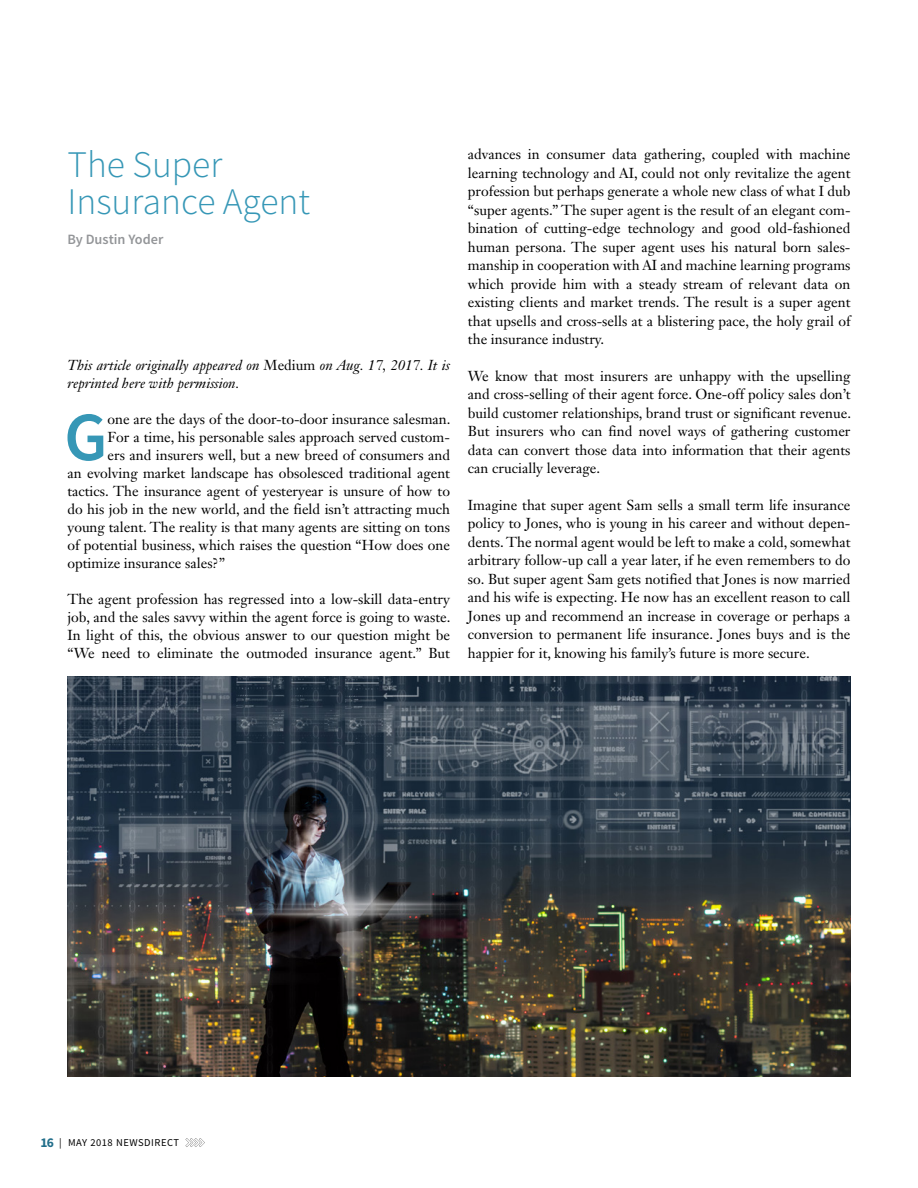
<style>
.page{position:relative;width:918px;height:1188px;background:#fff}
.page>*{position:absolute;margin:0;border:0;box-sizing:border-box;transform-origin:0 0}
.t1{font:600 69.3px "Source Sans Pro";color:#3697b6}
.t2{font:300 37.5px/37.5px "Source Sans Pro";color:#3697b6}
.t3{font:14.25px/18.5px "Janson Text LT Std";color:#000;text-align:justify}
.t4{font:italic 14.25px/18px "Janson Text LT Std";color:#000}
.t5{font:600 14.25px "Source Sans Pro";color:#939598}
.t6{font:10.5px "Source Sans Pro";letter-spacing:.05em;color:#000}
.s1{font-style:normal}
.s2{font-weight:700;font-size:13.5px;color:#216e8a}
</style>
<div class="page">
<svg style="left:185px;top:1138px;width:20px;height:9px"></svg>
<img style="left:68px;top:676px;width:782px;height:401px">
<h2 class="t2" style="left:68px;top:146px;width:244px">The Super<br>Insurance Agent</h2>
<p class="t5" style="left:68px;top:230px;width:97px">By Dustin Yoder</p>
<p class="t4" style="left:68px;top:356px;width:384px">This article originally appeared on <span class="s1">Medium</span> on Aug. 17, 2017. It is reprinted here with permission.</p>
<h1 class="t1" style="left:64px;top:393px;width:45px">G</h1>
<p class="t3" style="left:108px;top:410px;width:344px">one are the days of the door-to-door insurance salesman.</p>
<p class="t3" style="left:108px;top:428px;width:344px">For a time, his personable sales approach served custom-</p>
<p class="t3" style="left:108px;top:446px;width:344px">ers and insurers well, but a new breed of consumers and</p>
<p class="t3" style="left:68px;top:464px;width:384px">an evolving market landscape has obsolesced traditional agent</p>
<p class="t3" style="left:68px;top:482px;width:384px">tactics. The insurance agent of yesteryear is unsure of how to</p>
<p class="t3" style="left:68px;top:500px;width:384px">do his job in the new world, and the field isn’t attracting much</p>
<p class="t3" style="left:68px;top:518px;width:384px">young talent. The reality is that many agents are sitting on tons</p>
<p class="t3" style="left:68px;top:536px;width:384px">of potential business, which raises the question “How does one</p>
<p class="t3" style="left:68px;top:554px;width:159px">optimize insurance sales?”</p>
<p class="t3" style="left:68px;top:590px;width:385px;line-height:18px">The agent profession has regressed into a low-skill data-entry job, and the sales savvy within the agent force is going to waste.<br>In light of this, the obvious answer to our question might be “We need to eliminate the outmoded insurance agent.” But</p>
<p class="t3" style="left:468px;top:145px;width:384px">advances in consumer data gathering, coupled with machine learning technology and AI, could not only revitalize the agent profession but perhaps generate a whole new class of what I dub “super agents.” The super agent is the result of an elegant com&shy;bination of cutting-edge technology and good old-fashioned human persona. The super agent uses his natural born sales&shy;manship in cooperation with AI and machine learning programs which provide him with a steady stream of relevant data on existing clients and market trends. The result is a super agent that upsells and cross-sells at a blistering pace, the holy grail of the insurance industry.</p>
<p class="t3" style="left:468px;top:367px;width:385px">We know that most insurers are unhappy with the upselling and cross-selling of their agent force. One-off policy sales don’t build customer relationships, brand trust or significant revenue.<br>But insurers who can find novel ways of gathering customer data can convert those data into information that their agents can crucially leverage.</p>
<p class="t3" style="left:468px;top:496px;width:384px">Imagine that super agent Sam sells a small term life insurance policy to Jones, who is young in his career and without depen&shy;dents. The normal agent would be left to make a cold, somewhat arbitrary follow-up call a year later, if he even remembers to do so. But super agent Sam gets notified that Jones is now married and his wife is expecting. He now has an excellent reason to call Jones up and recommend an increase in coverage or perhaps a conversion to permanent life insurance. Jones buys and is the happier for it, knowing his family’s future is more secure.</p>
<p class="t6" style="left:40px;top:1136px;width:140px"><span class="s2">16</span> | MAY 2018 NEWSDIRECT</p>
</div>
